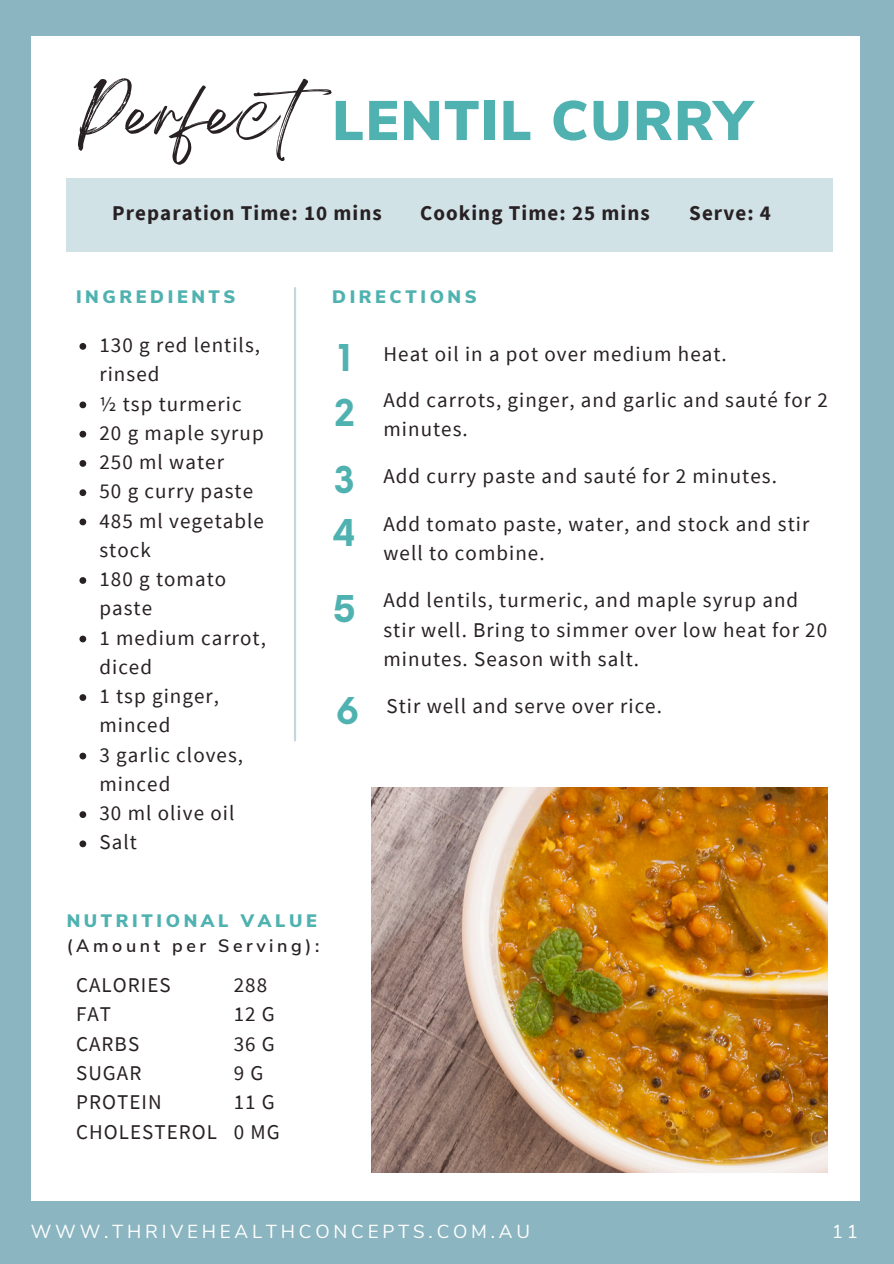
<style>
.page{position:relative;width:894px;height:1264px;background:#fff}
.page>*{position:absolute;margin:0;border:0;box-sizing:border-box;transform-origin:0 0}
.t1{font:900 55.5px "Nunito Sans";letter-spacing:.03em;color:#50b2b0}
.t2{font:55.5px "Breathing";letter-spacing:.03em;color:#282124}
.t3{font:700 36px "Neue Einstellung";color:#50b2b0}
.t4{font:21px/29.2px "Source Sans Pro";letter-spacing:.05em;color:#282124}
.t5{font:700 21px "Source Sans Pro";letter-spacing:.05em;color:#282124}
.t6{font:18.75px "Nunito Sans";letter-spacing:.2em;color:#fff}
.t7{font:900 18px "Nunito Sans";letter-spacing:.2em;color:#50b2b0}
.t8{font:600 18px "Nunito Sans";letter-spacing:.2em;color:#282124}
</style>
<div class="page">
<div style="left:0;top:0;width:893px;height:1263px;background:#8bb5c0"></div>
<div style="left:31px;top:36px;width:828px;height:1164px;background:#fff"></div>
<hr style="left:294px;top:288px;width:2px;height:452px;background:#8bb5c0">
<div style="left:67px;top:178px;width:765px;height:74px;background:#d1e2e6"></div>
<img style="left:371px;top:787px;width:455px;height:385px">
<svg style="left:79px;top:343px;width:7px;height:7px"></svg>
<svg style="left:79px;top:401px;width:7px;height:7px"></svg>
<svg style="left:79px;top:431px;width:7px;height:6px"></svg>
<svg style="left:79px;top:460px;width:7px;height:7px"></svg>
<svg style="left:79px;top:489px;width:7px;height:7px"></svg>
<svg style="left:79px;top:518px;width:7px;height:7px"></svg>
<svg style="left:79px;top:577px;width:7px;height:7px"></svg>
<svg style="left:79px;top:635px;width:7px;height:7px"></svg>
<svg style="left:79px;top:694px;width:7px;height:7px"></svg>
<svg style="left:79px;top:752px;width:7px;height:7px"></svg>
<svg style="left:79px;top:811px;width:7px;height:7px"></svg>
<svg style="left:79px;top:840px;width:7px;height:7px"></svg>
<h1 class="t2" style="left:79px;top:97px;width:279px">Perfect</h1>
<h4 class="t5" style="left:112px;top:199px;width:271px">Preparation Time: 10 mins</h4>
<h4 class="t5" style="left:420px;top:199px;width:231px">Cooking Time: 25 mins</h4>
<h4 class="t5" style="left:689px;top:199px;width:83px">Serve: 4</h4>
<h3 class="t1" style="left:332px;top:84px;width:420px">LENTIL CURRY</h3>
<p class="t7" style="left:76px;top:285px;width:161px">INGREDIENTS</p>
<p class="t4" style="left:99px;top:330px;width:162px">130 g red lentils, rinsed</p>
<p class="t4" style="left:99px;top:388px;width:144px">½ tsp turmeric</p>
<p class="t4" style="left:99px;top:417px;width:166px">20 g maple syrup</p>
<p class="t4" style="left:99px;top:447px;width:126px">250 ml water</p>
<p class="t4" style="left:99px;top:476px;width:155px">50 g curry paste</p>
<p class="t4" style="left:99px;top:505px;width:166px">485 ml vegetable stock</p>
<p class="t4" style="left:99px;top:564px;width:128px">180 g tomato paste</p>
<p class="t4" style="left:99px;top:622px;width:168px">1 medium carrot, diced</p>
<p class="t4" style="left:99px;top:681px;width:121px">1 tsp ginger, minced</p>
<p class="t4" style="left:99px;top:739px;width:145px">3 garlic cloves, minced</p>
<h5 class="t4" style="left:99px;top:798px;width:136px">30 ml olive oil</h5>
<h5 class="t4" style="left:99px;top:827px;width:39px">Salt</h5>
<h6 class="t7" style="left:332px;top:285px;width:146px">DIRECTIONS</h6>
<p class="t3" style="left:338px;top:325px;width:15px">1</p>
<p class="t3" style="left:334px;top:380px;width:22px">2</p>
<p class="t3" style="left:333px;top:447px;width:23px">3</p>
<h6 class="t4" style="left:383px;top:338px;width:345px">Heat oil in a pot over medium heat.</h6>
<p class="t4" style="left:383px;top:385px;width:445px">Add carrots, ginger, and garlic and sauté for 2 minutes.</p>
<h5 class="t4" style="left:383px;top:461px;width:395px">Add curry paste and sauté for 2 minutes.</h5>
<p class="t3" style="left:333px;top:500px;width:24px">4</p>
<h5 class="t4" style="left:383px;top:508px;width:427px">Add tomato paste, water, and stock and stir well to combine.</h5>
<p class="t3" style="left:333px;top:576px;width:24px">5</p>
<h5 class="t4" style="left:383px;top:585px;width:445px">Add lentils, turmeric, and maple syrup and stir well. Bring to simmer over low heat for 20 minutes. Season with salt.</h5>
<p class="t3" style="left:335px;top:677px;width:25px">6</p>
<p class="t4" style="left:386px;top:691px;width:277px">Stir well and serve over rice.</p>
<p class="t7" style="left:67px;top:908px;width:251px">NUTRITIONAL VALUE</p>
<p class="t8" style="left:67px;top:933px;width:254px">(Amount per Serving):</p>
<p class="t4" style="left:76px;top:970px;width:142px">CALORIES<br>FAT<br>CARBS<br>SUGAR<br>PROTEIN<br>CHOLESTEROL</p>
<p class="t4" style="left:234px;top:970px;width:43px">288<br>12 G<br>36 G<br>9 G<br>11 G</p>
<p class="t4" style="left:234px;top:1116px;width:47px">0 MG</p>
<p class="t6" style="left:31px;top:1219px;width:500px">WWW.THRIVEHEALTHCONCEPTS.COM.AU</p>
<h5 class="t6" style="left:831px;top:1219px;width:28px">11</h5>
</div>
